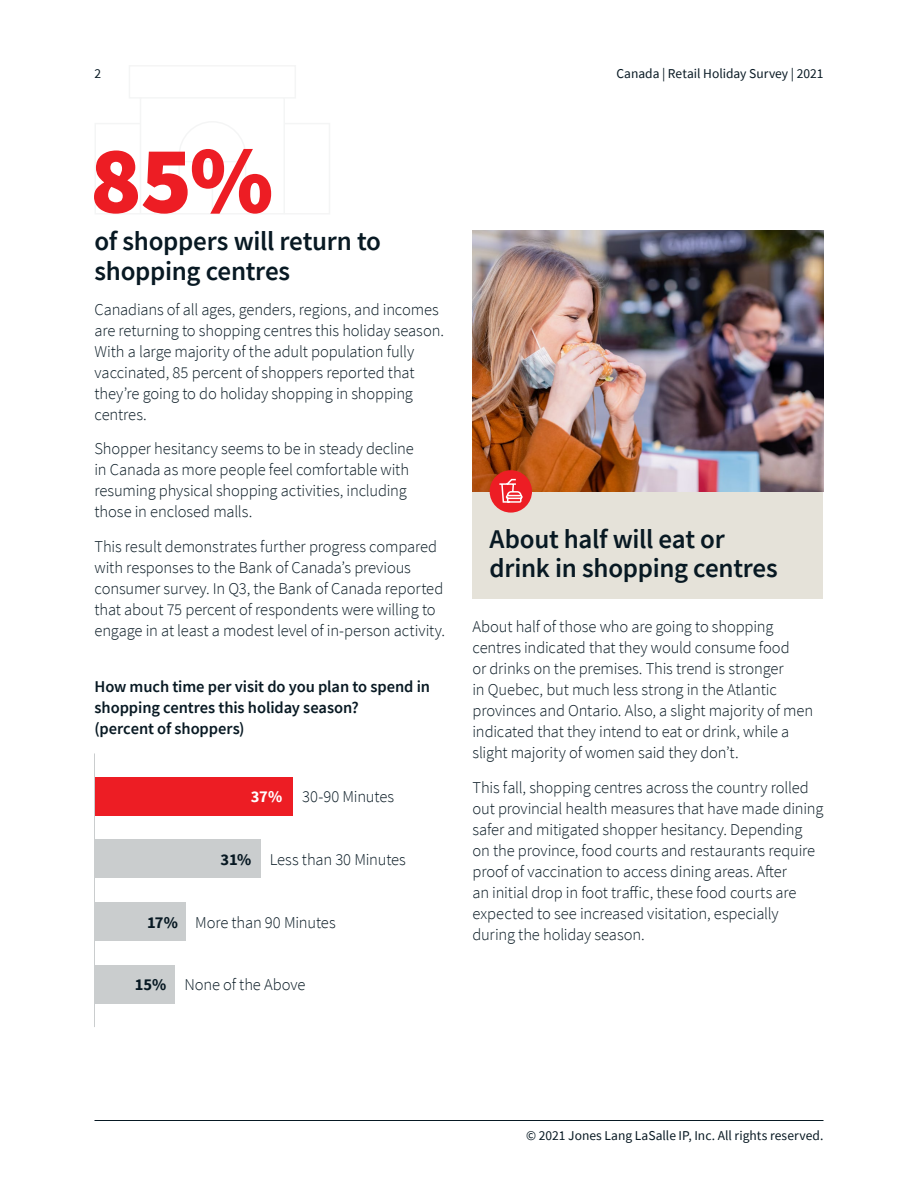
<style>
.page{position:relative;width:918px;height:1188px;background:#fff}
.page>*{position:absolute;margin:0;border:0;box-sizing:border-box;transform-origin:0 0}
.t1{font:900 96px "Source Sans Pro";color:#ed1d24}
.t2{font:600 27px/30px "Source Sans Pro";letter-spacing:-.01em;color:#081923}
.t3{font:300 16.5px/21px "Source Sans Pro";letter-spacing:-.01em;color:#081923}
.t4{font:600 16.5px/21px "Source Sans Pro";letter-spacing:-.005em;color:#081923}
.t5{font:700 16.5px "Source Sans Pro";color:#081923}
.t6{font:700 16.5px "Source Sans Pro";color:#fff}
.t7{font:13.5px "Source Sans Pro";color:#081923}
</style>
<div class="page">
<hr style="left:94px;top:1120px;width:730px;height:1px;background:#081923">
<svg style="left:95px;top:65px;width:235px;height:149px"></svg>
<div style="left:472px;top:463px;width:352px;height:135px;background:#e5e2d9"></div>
<img style="left:472px;top:230px;width:352px;height:261px">
<div style="left:94px;top:965px;width:81px;height:39px;background:#cacdce"></div>
<div style="left:94px;top:902px;width:92px;height:39px;background:#cacdce"></div>
<div style="left:94px;top:840px;width:167px;height:38px;background:#cacdce"></div>
<div style="left:94px;top:777px;width:199px;height:39px;background:#ed1d24"></div>
<hr style="left:94px;top:753px;width:1px;height:274px;background:#cacdce">
<div style="left:490px;top:470px;width:42px;height:43px;background:#ed1d24;border-radius:50%"></div>
<svg style="left:499px;top:478px;width:24px;height:25px"></svg>
<p class="t7" style="left:94px;top:65px;width:8px">2</p>
<h1 class="t1" style="left:90px;top:114px;width:185px">85%</h1>
<h2 class="t2" style="left:94px;top:226px;width:288px">of shoppers will return to shopping centres</h2>
<p class="t3" style="left:94px;top:299px;width:351px">Canadians of all ages, genders, regions, and incomes are returning to shopping centres this holiday season.<br>With a large majority of the adult population fully vaccinated, 85 percent of shoppers reported that they’re going to do holiday shopping in shopping centres.</p>
<p class="t3" style="left:94px;top:438px;width:321px">Shopper hesitancy seems to be in steady decline in Canada as more people feel comfortable with resuming physical shopping activities, including those in enclosed malls.</p>
<p class="t3" style="left:94px;top:536px;width:352px">This result demonstrates further progress compared with responses to the Bank of Canada’s previous consumer survey. In Q3, the Bank of Canada reported that about 75 percent of respondents were willing to engage in at least a modest level of in-person activity.</p>
<p class="t4" style="left:94px;top:675px;width:337px">How much time per visit do you plan to spend in shopping centres this holiday season?<br>(percent of shoppers)</p>
<p class="t6" style="left:251px;top:786px;width:33px">37%</p>
<p class="t3" style="left:302px;top:787px;width:93px">30-90 Minutes</p>
<p class="t5" style="left:221px;top:848px;width:32px">31%</p>
<p class="t3" style="left:270px;top:849px;width:138px">Less than 30 Minutes</p>
<p class="t5" style="left:147px;top:911px;width:32px">17%</p>
<p class="t3" style="left:195px;top:912px;width:142px">More than 90 Minutes</p>
<p class="t5" style="left:135px;top:974px;width:33px">15%</p>
<p class="t3" style="left:184px;top:974px;width:123px">None of the Above</p>
<p class="t7" style="left:616px;top:65px;width:209px">Canada | Retail Holiday Survey | 2021</p>
<h2 class="t2" style="left:490px;top:523px;width:290px">About half will eat or drink in shopping centres</h2>
<p class="t3" style="left:472px;top:616px;width:342px">About half of those who are going to shopping centres indicated that they would consume food<br>or drinks on the premises. This trend is stronger<br>in Quebec, but much less strong in the Atlantic provinces and Ontario. Also, a slight majority of men indicated that they intend to eat or drink, while a slight majority of women said they don’t.</p>
<p class="t3" style="left:472px;top:777px;width:353px">This fall, shopping centres across the country rolled out provincial health measures that have made dining safer and mitigated shopper hesitancy. Depending on the province, food courts and restaurants require proof of vaccination to access dining areas. After<br>an initial drop in foot traffic, these food courts are expected to see increased visitation, especially during the holiday season.</p>
<p class="t7" style="left:526px;top:1127px;width:299px">© 2021 Jones Lang LaSalle IP, Inc. All rights reserved.</p>
</div>
